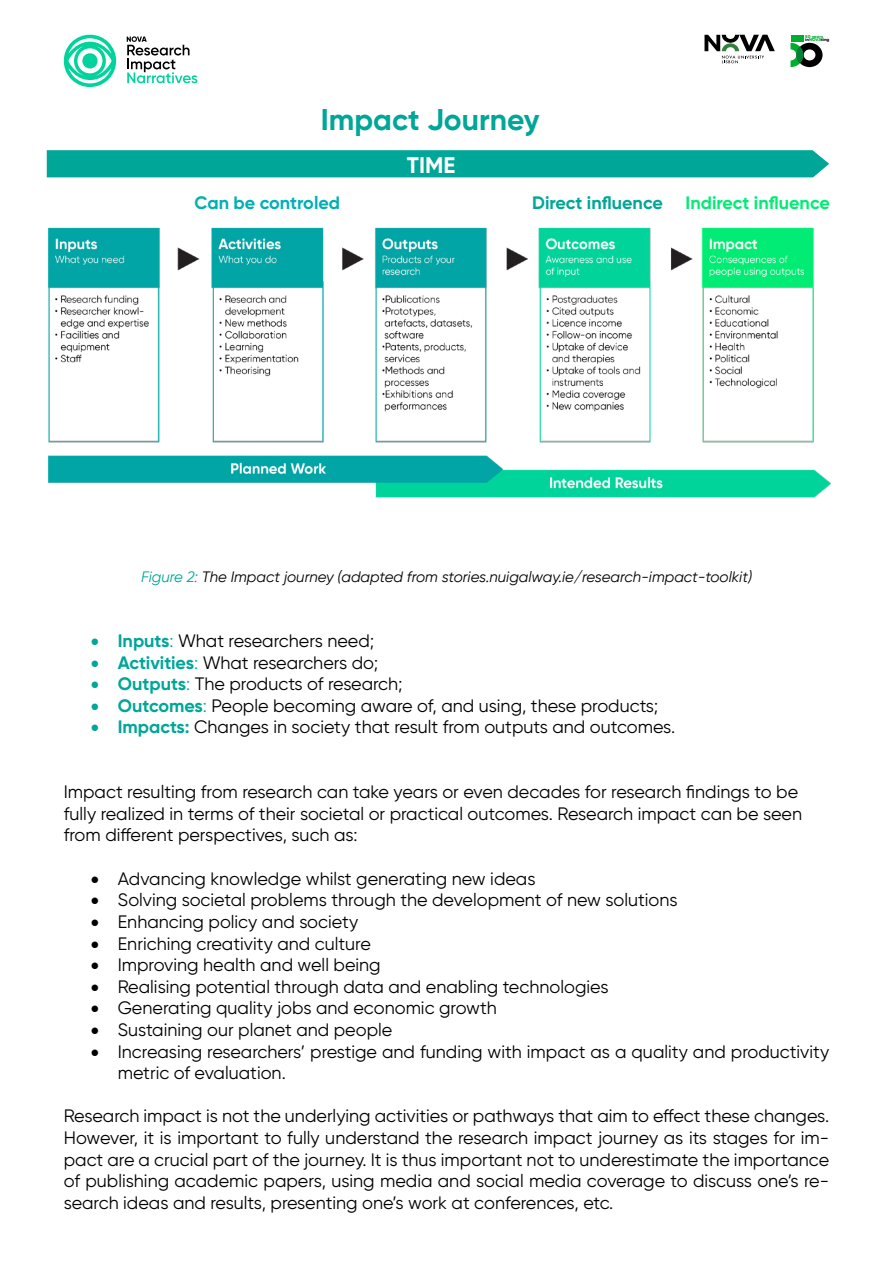
<style>
.page{position:relative;width:893px;height:1263px;background:#fff}
.page>*{position:absolute;margin:0;border:0;box-sizing:border-box;transform-origin:0 0}
.t1{font:700 30px "Gilroy";color:#00a698}
.t2{font:700 22.5px "Gilroy";color:#fff}
.t3{font:18px/21.6px "Gilroy";color:#000}
.t4{font:700 18px "Gilroy";color:#00ec74}
.t5{font:700 18px "Gilroy";color:#00a698}
.t6{font:700 18px "Gilroy";color:#00b0b5}
.t7{font:italic 15px "Gilroy";color:#000}
.t8{font:800 4.2px/3.6px "Gilroy";color:#00ad2e;scale:1.07 1}
.s1{color:#000}
.s2{color:#00a698}
.s3{font-weight:700;color:#00a698}
</style>
<div class="page">
<div style="left:791px;top:35px;width:12px;height:6px;background:#00ad2e"></div>
<svg style="left:790px;top:43px;width:32px;height:24px"></svg>
<svg style="left:704px;top:35px;width:71px;height:28px"></svg>
<svg style="left:127px;top:36px;width:70px;height:47px"></svg>
<svg style="left:63px;top:34px;width:53px;height:53px"></svg>
<img style="left:48px;top:227px;width:783px;height:271px">
<div style="left:47px;top:150px;width:782px;height:27px;background:#00a698"></div>
<h1 class="t1" style="left:321px;top:101px;width:220px">Impact Journey</h1>
<p class="t2" style="left:407px;top:151px;width:50px">TIME</p>
<p class="t8" style="left:805px;top:35px;width:24px">50 years <span class="s1">in</span>NOVA<span class="s1">ting</span></p>
<p class="t6" style="left:194px;top:191px;width:147px">Can be controled</p>
<p class="t5" style="left:532px;top:191px;width:132px">Direct influence</p>
<p class="t4" style="left:685px;top:191px;width:146px">Indirect influence</p>
<p class="t7" style="left:141px;top:568px;width:612px"><span class="s2">Figure 2:</span> The Impact journey (adapted from stories.nuigalway.ie/research-impact-toolkit)</p>
<p class="t3" style="left:91px;top:630px;width:285px"><span class="s2">•</span> <span class="s3">Inputs</span><span class="s2">:</span> What researchers need;</p>
<p class="t3" style="left:91px;top:651px;width:289px"><span class="s2">•</span> <span class="s3">Activities</span><span class="s2">:</span> What researchers do;</p>
<p class="t3" style="left:91px;top:673px;width:313px"><span class="s2">•</span> <span class="s3">Outputs</span><span class="s2">:</span> The products of research;</p>
<p class="t3" style="left:91px;top:694px;width:569px"><span class="s2">•</span> <span class="s3">Outcomes</span><span class="s2">:</span> People becoming aware of, and using, these products;</p>
<p class="t3" style="left:91px;top:716px;width:586px"><span class="s2">•</span> <span class="s3">Impacts:</span> Changes in society that result from outputs and outcomes.</p>
<p class="t3" style="left:64px;top:781px;width:740px">Impact resulting from research can take years or even decades for research findings to be fully realized in terms of their societal or practical outcomes. Research impact can be seen from different perspectives, such as:</p>
<p class="t3" style="left:91px;top:867px;width:446px">• Advancing knowledge whilst generating new ideas</p>
<p class="t3" style="left:91px;top:889px;width:588px">• Solving societal problems through the development of new solutions</p>
<p class="t3" style="left:91px;top:910px;width:269px">• Enhancing policy and society</p>
<p class="t3" style="left:91px;top:932px;width:282px">• Enriching creativity and culture</p>
<p class="t3" style="left:91px;top:954px;width:291px">• Improving health and well being</p>
<p class="t3" style="left:91px;top:975px;width:519px">• Realising potential through data and enabling technologies</p>
<p class="t3" style="left:91px;top:997px;width:408px">• Generating quality jobs and economic growth</p>
<p class="t3" style="left:91px;top:1018px;width:303px">• Sustaining our planet and people</p>
<p class="t3" style="left:118px;top:1040px;width:713px;text-indent:-27px">• Increasing researchers’ prestige and funding with impact as a quality and productivity metric of evaluation.</p>
<p class="t3" style="left:64px;top:1105px;width:767px;text-align:justify">Research impact is not the underlying activities or pathways that aim to effect these changes.<br>However, it is important to fully understand the research impact journey as its stages for im&shy;pact are a crucial part of the journey. It is thus important not to underestimate the importance of publishing academic papers, using media and social media coverage to discuss one’s re&shy;search ideas and results, presenting one’s work at conferences, etc.</p>
</div>
